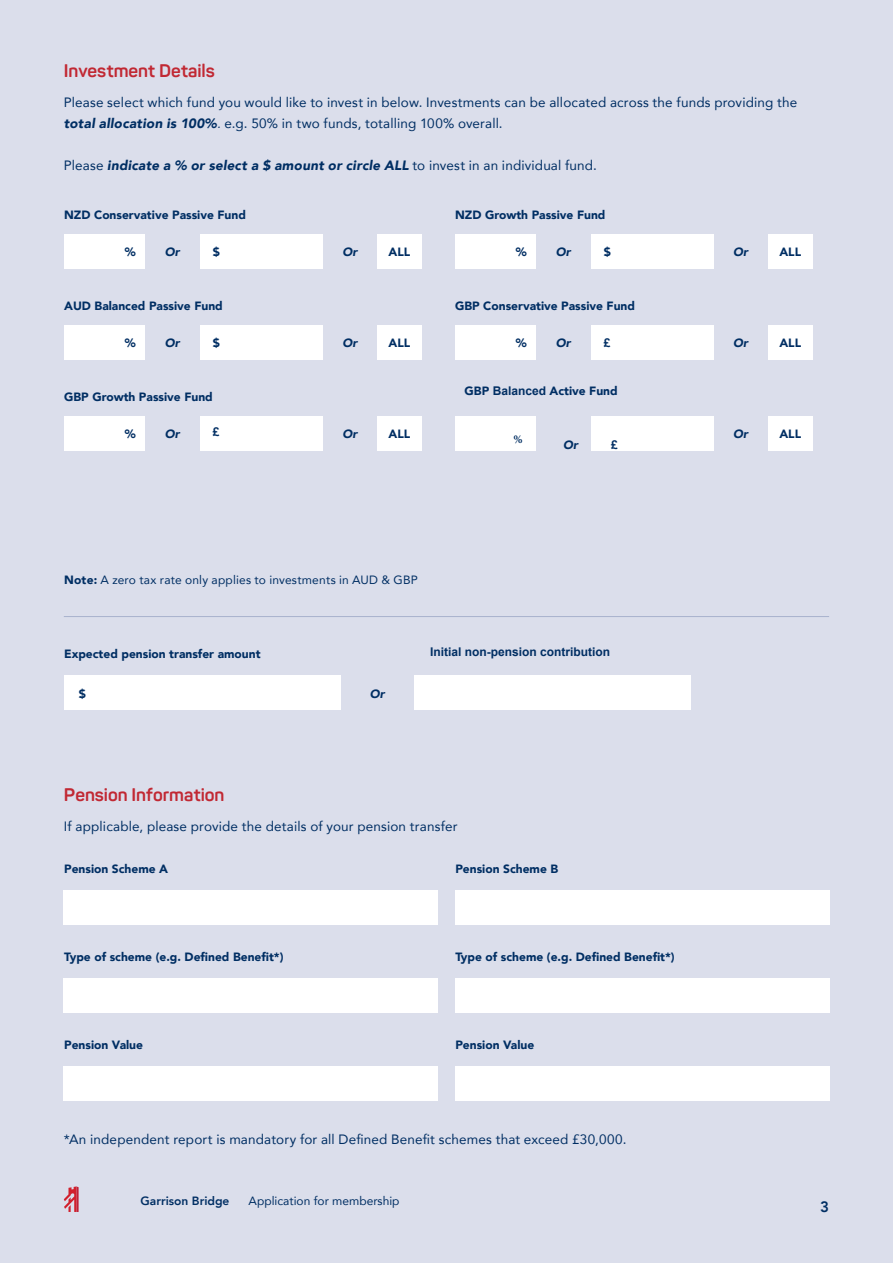
<style>
.page{position:relative;width:893px;height:1263px;background:#dbdeeb}
.page>*{position:absolute;margin:0;border:0;box-sizing:border-box;transform-origin:0 0}
.t1{font:700 18px "Panton";color:#c12833}
.t2{font:800 15px "Avenir";color:#002e63}
.t3{font:13.5px/21px "Avenir";letter-spacing:.01em;color:#002e63}
.t4{font:italic 900 13.5px "Avenir";letter-spacing:.015em;color:#002e63}
.t5{font:900 12px "Avenir";color:#002e63}
.t6{font:12px "Avenir";letter-spacing:.01em;color:#002e63}
.t7{font:700 12px "Arial";color:#002e63}
.t8{font:italic 900 12px "Avenir";color:#002e63}
.t9{font:800 12px "Avenir";color:#002e63}
.t10{font:700 12px "Minion Pro";color:#002e62}
.s1{font-weight:900;font-style:italic}
.s2{font-style:italic}
.s3{font-weight:400;font-style:normal}
.s4{font-family:"Arial";font-weight:700}
.s5{font-weight:900}
</style>
<div class="page">
<svg style="left:64px;top:1186px;width:15px;height:26px"></svg>
<hr style="left:64px;top:616px;width:765px;height:1px;background:#a8b2cd">
<div style="left:415px;top:676px;width:276px;height:34px;background:#fff"></div>
<div style="left:64px;top:676px;width:276px;height:34px;background:#fff"></div>
<div style="left:64px;top:891px;width:374px;height:34px;background:#fff"></div>
<div style="left:64px;top:978px;width:374px;height:34px;background:#fff"></div>
<div style="left:64px;top:1066px;width:374px;height:34px;background:#fff"></div>
<div style="left:455px;top:1066px;width:374px;height:34px;background:#fff"></div>
<div style="left:455px;top:978px;width:374px;height:34px;background:#fff"></div>
<div style="left:455px;top:891px;width:374px;height:34px;background:#fff"></div>
<div style="left:64px;top:234px;width:81px;height:34px;background:#fff"></div>
<div style="left:377px;top:234px;width:44px;height:34px;background:#fff"></div>
<div style="left:200px;top:234px;width:122px;height:34px;background:#fff"></div>
<div style="left:64px;top:325px;width:81px;height:34px;background:#fff"></div>
<div style="left:377px;top:325px;width:44px;height:34px;background:#fff"></div>
<div style="left:200px;top:325px;width:122px;height:34px;background:#fff"></div>
<div style="left:64px;top:416px;width:81px;height:34px;background:#fff"></div>
<div style="left:377px;top:416px;width:44px;height:34px;background:#fff"></div>
<div style="left:200px;top:416px;width:122px;height:34px;background:#fff"></div>
<div style="left:455px;top:416px;width:81px;height:34px;background:#fff"></div>
<div style="left:768px;top:416px;width:44px;height:34px;background:#fff"></div>
<div style="left:591px;top:416px;width:122px;height:34px;background:#fff"></div>
<div style="left:455px;top:234px;width:81px;height:34px;background:#fff"></div>
<div style="left:768px;top:234px;width:44px;height:34px;background:#fff"></div>
<div style="left:591px;top:234px;width:122px;height:34px;background:#fff"></div>
<div style="left:455px;top:325px;width:81px;height:34px;background:#fff"></div>
<div style="left:768px;top:325px;width:44px;height:34px;background:#fff"></div>
<div style="left:591px;top:325px;width:122px;height:34px;background:#fff"></div>
<h1 class="t1" style="left:64px;top:60px;width:152px">Investment Details</h1>
<p class="t3" style="left:64px;top:91px;width:735px">Please select which fund you would like to invest in below. Investments can be allocated across the funds providing the <span class="s1">total allocation is 100%</span><span class="s2">.</span> e.g. 50% in two funds, totalling 100% overall.</p>
<p class="t4" style="left:64px;top:154px;width:535px"><span class="s3">Please</span> indicate a % or select a $ amount or circle ALL <span class="s3">to invest in an individual fund.</span></p>
<p class="t5" style="left:64px;top:205px;width:183px">NZD Conservative Passive Fund</p>
<p class="t5" style="left:125px;top:242px;width:12px">%</p>
<p class="t8" style="left:165px;top:242px;width:16px">Or</p>
<p class="t5" style="left:213px;top:242px;width:9px">$</p>
<p class="t8" style="left:342px;top:242px;width:16px">Or</p>
<p class="t5" style="left:388px;top:242px;width:23px">ALL</p>
<p class="t5" style="left:64px;top:296px;width:160px">AUD Balanced Passive Fund</p>
<p class="t5" style="left:125px;top:333px;width:12px">%</p>
<p class="t8" style="left:165px;top:333px;width:16px">Or</p>
<p class="t5" style="left:213px;top:333px;width:9px">$</p>
<p class="t8" style="left:342px;top:333px;width:16px">Or</p>
<p class="t5" style="left:388px;top:333px;width:23px">ALL</p>
<p class="t5" style="left:455px;top:205px;width:152px">NZD Growth Passive Fund</p>
<p class="t5" style="left:516px;top:242px;width:12px">%</p>
<p class="t8" style="left:556px;top:242px;width:16px">Or</p>
<p class="t5" style="left:604px;top:242px;width:9px">$</p>
<p class="t8" style="left:733px;top:242px;width:16px">Or</p>
<p class="t5" style="left:779px;top:242px;width:23px">ALL</p>
<p class="t5" style="left:455px;top:296px;width:182px">GBP Conservative Passive Fund</p>
<p class="t5" style="left:516px;top:333px;width:12px">%</p>
<p class="t8" style="left:556px;top:333px;width:16px">Or</p>
<p class="t7" style="left:604px;top:334px;width:8px">£</p>
<p class="t8" style="left:733px;top:333px;width:16px">Or</p>
<p class="t5" style="left:779px;top:333px;width:23px">ALL</p>
<p class="t5" style="left:465px;top:380px;width:155px">GBP <span class="s4">Balanced</span> Active Fund</p>
<p class="t5" style="left:64px;top:387px;width:150px">GBP Growth Passive Fund</p>
<p class="t5" style="left:125px;top:424px;width:12px">%</p>
<p class="t8" style="left:165px;top:424px;width:16px">Or</p>
<p class="t7" style="left:213px;top:423px;width:8px">£</p>
<p class="t8" style="left:342px;top:424px;width:16px">Or</p>
<p class="t5" style="left:388px;top:424px;width:23px">ALL</p>
<p class="t8" style="left:733px;top:424px;width:16px">Or</p>
<p class="t5" style="left:779px;top:424px;width:23px">ALL</p>
<p class="t10" style="left:513px;top:430px;width:11px">%</p>
<p class="t8" style="left:563px;top:435px;width:16px">Or</p>
<p class="t7" style="left:611px;top:436px;width:8px">£</p>
<p class="t6" style="left:64px;top:570px;width:355px"><span class="s5">Note:</span> A zero tax rate only applies to investments in AUD &amp; GBP</p>
<p class="t5" style="left:64px;top:644px;width:198px">Expected pension transfer amount</p>
<p class="t5" style="left:79px;top:683px;width:9px">$</p>
<p class="t8" style="left:370px;top:684px;width:16px">Or</p>
<p class="t7" style="left:430px;top:643px;width:182px">Initial non-pension contribution</p>
<h1 class="t1" style="left:64px;top:783px;width:162px">Pension Information</h1>
<p class="t3" style="left:64px;top:815px;width:395px">If applicable, please provide the details of your pension transfer</p>
<p class="t5" style="left:64px;top:859px;width:105px">Pension Scheme A</p>
<p class="t5" style="left:64px;top:946px;width:221px">Type of scheme (e.g. Defined Benefit*)</p>
<p class="t5" style="left:455px;top:859px;width:104px">Pension Scheme B</p>
<p class="t5" style="left:455px;top:946px;width:221px">Type of scheme (e.g. Defined Benefit*)</p>
<p class="t5" style="left:64px;top:1034px;width:80px">Pension Value</p>
<p class="t5" style="left:455px;top:1034px;width:80px">Pension Value</p>
<p class="t3" style="left:64px;top:1128px;width:564px">*An independent report is mandatory for all Defined Benefit schemes that exceed £30,000.</p>
<p class="t9" style="left:141px;top:1192px;width:90px">Garrison Bridge</p>
<p class="t6" style="left:249px;top:1191px;width:152px">Application for membership</p>
<p class="t2" style="left:820px;top:1195px;width:10px">3</p>
</div>
